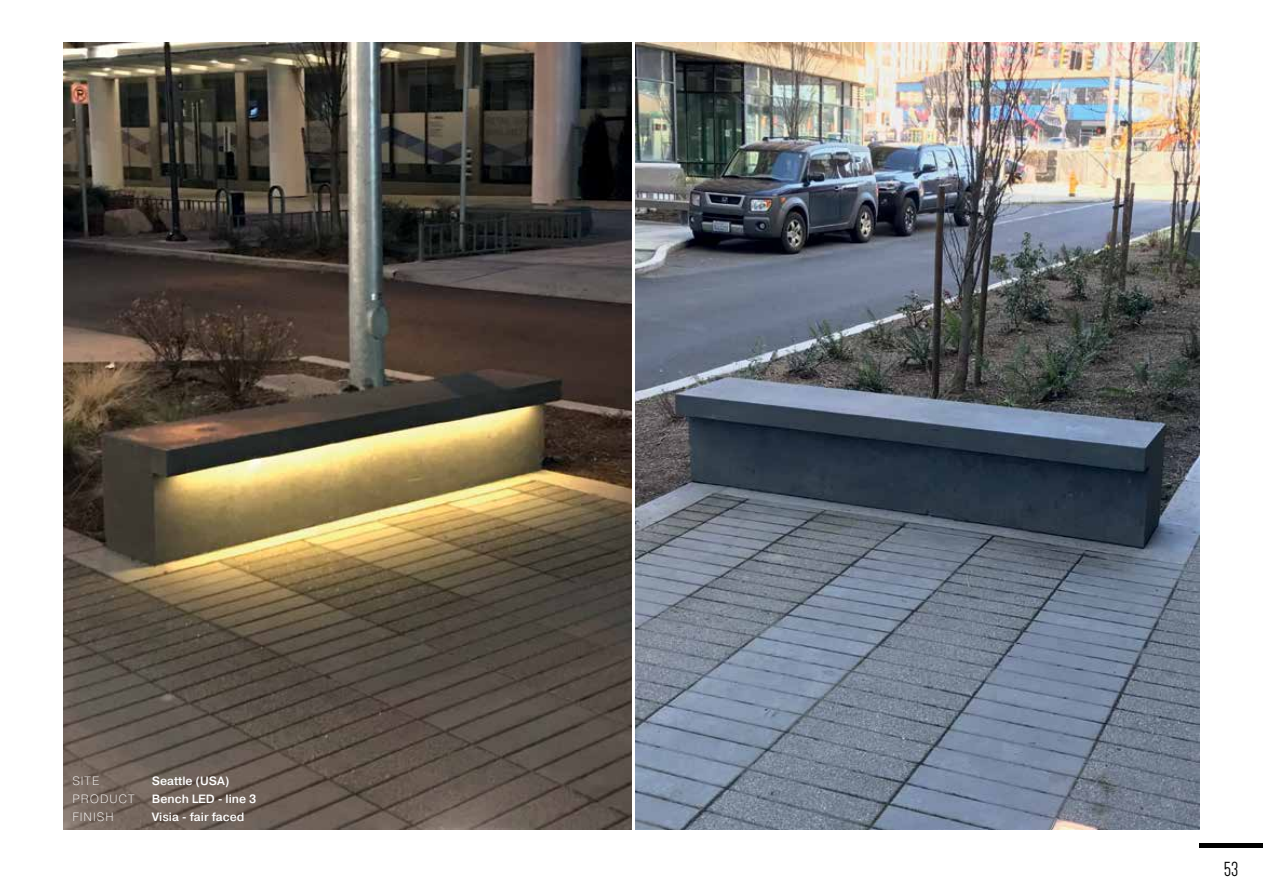
<style>
.page{position:relative;width:1263px;height:893px;background:#fff}
.page>*{position:absolute;margin:0;border:0;box-sizing:border-box;transform-origin:0 0}
.t1{font:21px "Dense";color:#000}
.t2{font:500 12px "Pragmatica";color:#fff}
.t3{font:200 12px "Pragmatica";letter-spacing:.08em;color:#fff}
</style>
<div class="page">
<img style="left:636px;top:43px;width:563px;height:786px">
<img style="left:64px;top:43px;width:567px;height:786px">
<hr style="left:1199px;top:844px;width:64px;height:4px;background:#000">
<p class="t3" style="left:72px;top:773px;width:28px">SITE</p>
<p class="t2" style="left:152px;top:773px;width:79px">Seattle (USA)</p>
<p class="t3" style="left:72px;top:791px;width:64px">PRODUCT</p>
<p class="t2" style="left:152px;top:791px;width:106px">Bench LED - line 3</p>
<p class="t3" style="left:72px;top:809px;width:43px">FINISH</p>
<p class="t2" style="left:152px;top:809px;width:94px">Visia - fair faced</p>
<h1 class="t1" style="left:1224px;top:859px;width:16px">53</h1>
</div>
